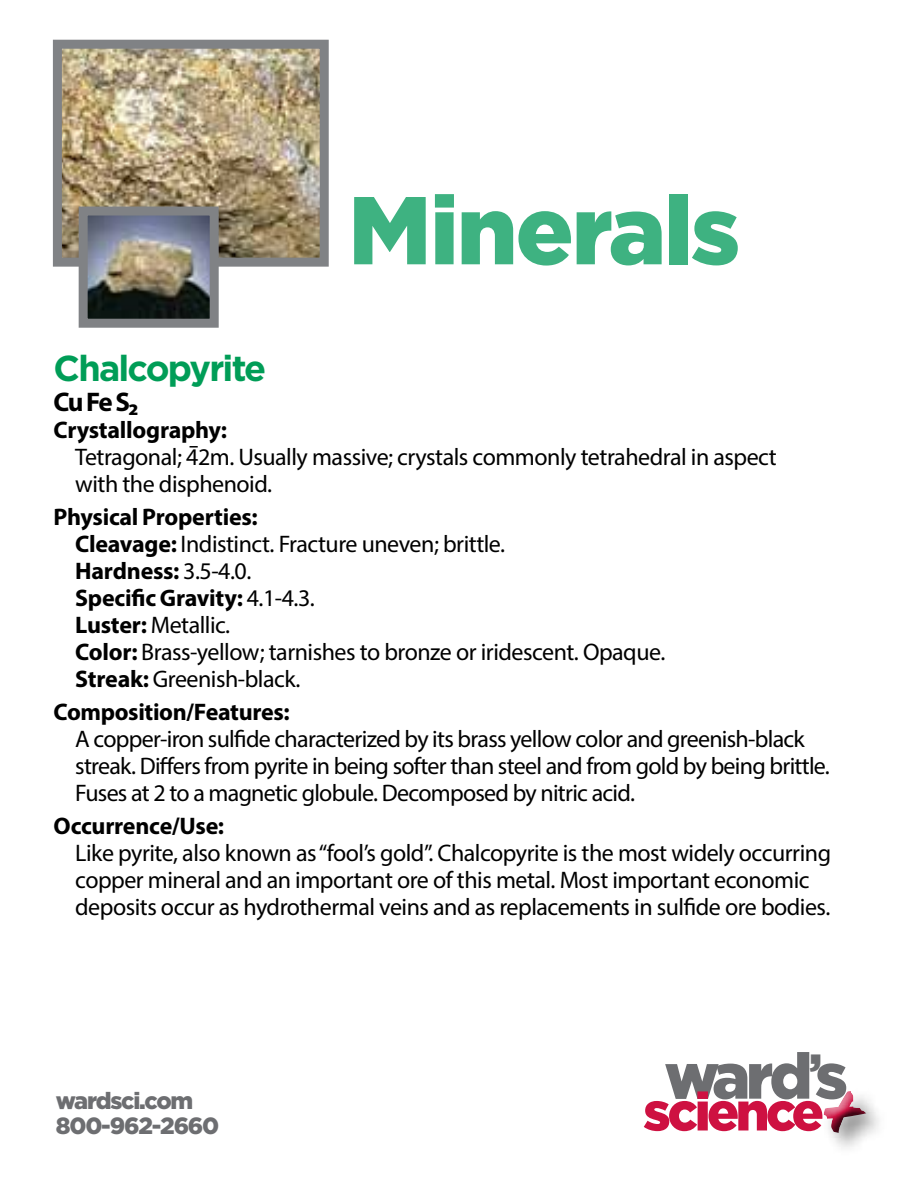
<style>
.page{position:relative;width:918px;height:1188px;background:#fff}
.page>*{position:absolute;margin:0;border:0;box-sizing:border-box;transform-origin:0 0}
.t1{font:900 96px "Gotham";letter-spacing:-.02em;color:#3eb281}
.t2{font:90.6px "Flood Std";color:#ce1141}
.t3{font:900 63.9px "Gotham";color:#6d6e71}
.t4{font:900 53.4px "Gotham";letter-spacing:-.07em;color:#ce1141}
.t5{font:700 36px "Gotham";letter-spacing:-.05em;color:#009d57}
.t6{font:700 27px "Myriad Pro";color:#000}
.t7{font:24px/27px "Myriad Pro";letter-spacing:-.02em;color:#000}
.t8{font:700 24px "Myriad Pro";letter-spacing:-.015em;color:#000}
.t9{font:900 23.4px/25.5px "Gotham";letter-spacing:-.05em;color:#6d6e71}
.s1{font-weight:700}
</style>
<div class="page">
<img style="left:63px;top:50px;width:256px;height:207px">
<div style="left:53px;top:40px;width:276px;height:227px;border:9px solid #808285"></div>
<img style="left:89px;top:217px;width:120px;height:101px">
<div style="left:79px;top:207px;width:140px;height:121px;border:9px solid #808285"></div>
<div style="left:808px;top:1078px;width:79px;height:77px;background:#000;opacity:.7"></div>
<svg style="left:190px;top:446px;width:8px;height:2px"></svg>
<h1 class="t1" style="left:348px;top:175px;width:394px">Minerals</h1>
<h3 class="t5" style="left:54px;top:347px;width:214px">Chalcopyrite</h3>
<p class="t6" style="left:54px;top:384px;width:86px">Cu Fe S2</p>
<p class="t8" style="left:54px;top:414px;width:175px">Crystallography:</p>
<p class="t7" style="left:75px;top:443px;width:703px">Tetragonal; 42m. Usually massive; crystals commonly tetrahedral in aspect with the disphenoid.</p>
<p class="t7" style="left:75px;top:503px;width:592px;text-indent:-22px"><span class="s1">Physical Properties:<br>Cleavage:</span> Indistinct. Fracture uneven; brittle.<br><span class="s1">Hardness:</span> 3.5-4.0.<br><span class="s1">Specific Gravity:</span> 4.1-4.3.<br><span class="s1">Luster:</span> Metallic.<br><span class="s1">Color:</span> Brass-yellow; tarnishes to bronze or iridescent. Opaque.<br><span class="s1">Streak:</span> Greenish-black.</p>
<p class="t8" style="left:54px;top:696px;width:237px">Composition/Features:</p>
<p class="t7" style="left:75px;top:725px;width:756px">A copper-iron sulfide characterized by its brass yellow color and greenish-black streak. Differs from pyrite in being softer than steel and from gold by being brittle.<br>Fuses at 2 to a magnetic globule. Decomposed by nitric acid.</p>
<p class="t8" style="left:54px;top:810px;width:172px">Occurrence/Use:</p>
<p class="t7" style="left:75px;top:839px;width:757px">Like pyrite, also known as “fool’s gold”. Chalcopyrite is the most widely occurring copper mineral and an important ore of this metal. Most important economic deposits occur as hydrothermal veins and as replacements in sulfide ore bodies.</p>
<p class="t9" style="left:56px;top:1087px;width:165px">wardsci.com<br>800-962-2660</p>
<h3 class="t3" style="left:664px;top:1039px;width:185px">ward<sup>’</sup>s</h3>
<h2 class="t2" style="left:816px;top:1054px;width:58px">+</h2>
<h3 class="t4" style="left:643px;top:1081px;width:182px">science</h3>
</div>
